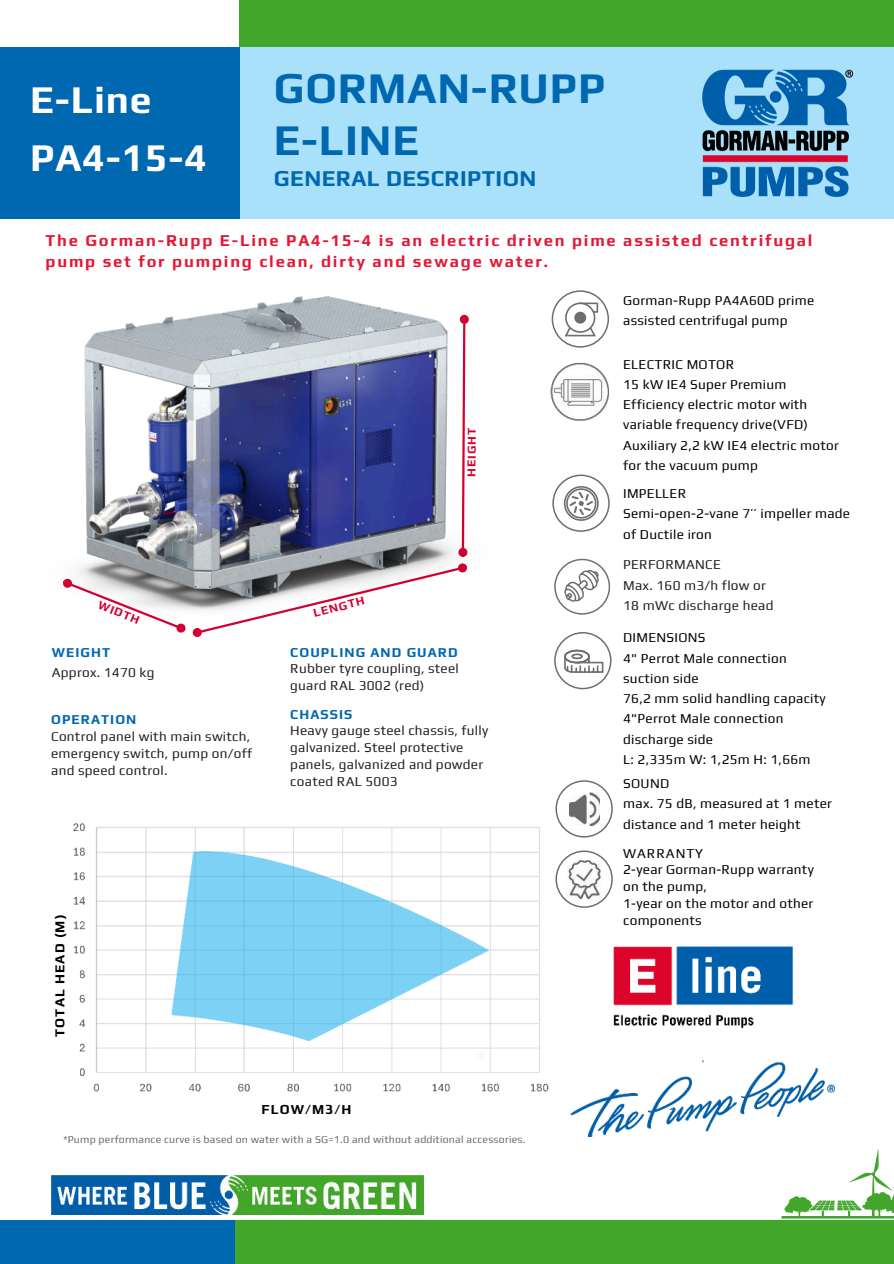
<style>
.page{position:relative;width:894px;height:1264px;background:#fff}
.page>*{position:absolute;margin:0;border:0;box-sizing:border-box;transform-origin:0 0}
.t1{font:700 43.5px/51.8px "Play";letter-spacing:.02em;color:#0067b1}
.t2{font:700 39px/57.3px "Play";letter-spacing:.02em;color:#fff}
.t3{font:700 37.5px/55.2px "Play";letter-spacing:.02em;color:#fff}
.t4{font:700 22.5px "Play";letter-spacing:.02em;color:#0067b1}
.t5{font:700 16.5px/20.2px "Play";letter-spacing:.11em;color:#e31836}
.t6{font:700 13.65px "Play";letter-spacing:.08em;color:#000}
.t7{font:13.5px/20.2px "Play";letter-spacing:.02em;color:#000}
.t8{font:13.5px/16.8px "Play";letter-spacing:.02em;color:#231f20}
.t9{font:700 13.5px "Play";letter-spacing:.08em;color:#0067b1}
.t10{font:700 12px "Play";letter-spacing:.07em;color:#d50032}
.t11{font:10.5px "Play";letter-spacing:.02em;color:#6b6b6b}
</style>
<div class="page">
<div style="left:234px;top:1220px;width:659px;height:43px;background:#41a62a"></div>
<div style="left:0;top:1220px;width:234px;height:43px;background:#0067b1"></div>
<svg style="left:555px;top:780px;width:57px;height:57px"></svg>
<svg style="left:555px;top:850px;width:57px;height:57px"></svg>
<svg style="left:781px;top:1149px;width:112px;height:69px"></svg>
<img style="left:570px;top:1060px;width:264px;height:76px">
<div style="left:239px;top:47px;width:654px;height:172px;background:#aae1fa"></div>
<div style="left:0;top:47px;width:239px;height:172px;background:#0067b1"></div>
<div style="left:239px;top:0;width:654px;height:47px;background:#41a62a"></div>
<img style="left:702px;top:69px;width:152px;height:128px">
<img style="left:51px;top:1175px;width:372px;height:39px">
<img style="left:613px;top:946px;width:180px;height:83px">
<div style="left:192px;top:627px;width:10px;height:10px;border:2px solid #d50032;border-radius:3px"></div>
<img style="left:63px;top:290px;width:538px;height:346px">
<img style="left:73px;top:823px;width:476px;height:269px">
<img style="left:172px;top:851px;width:316px;height:189px">
<img style="left:550px;top:362px;width:58px;height:59px">
<svg style="left:552px;top:291px;width:56px;height:56px"></svg>
<svg style="left:563px;top:302px;width:35px;height:36px"></svg>
<svg style="left:565px;top:303px;width:29px;height:29px"></svg>
<div style="left:565px;top:302px;width:30px;height:31px;border:2px solid #6d6e70;border-radius:50%"></div>
<div style="left:575px;top:312px;width:10px;height:11px;background:#6d6e70;border-radius:50%"></div>
<div style="left:574px;top:312px;width:12px;height:11px;border:2px solid #6d6e70;border-radius:50%"></div>
<div style="left:551px;top:290px;width:58px;height:57px;border:1px solid #6d6e70;border-radius:50%"></div>
<svg style="left:553px;top:557px;width:58px;height:58px"></svg>
<div style="left:554px;top:632px;width:56px;height:56px;background:#fff;border-radius:50%"></div>
<div style="left:564px;top:649px;width:25px;height:14px;border:2px solid #6d6e70;border-radius:50%"></div>
<svg style="left:564px;top:652px;width:40px;height:21px"></svg>
<div style="left:554px;top:632px;width:57px;height:57px;border:1px solid #6d6e70;border-radius:50%"></div>
<div style="left:553px;top:475px;width:55px;height:56px;background:#fff;border-radius:50%"></div>
<svg style="left:563px;top:486px;width:36px;height:35px"></svg>
<div style="left:552px;top:474px;width:57px;height:58px;border:1px solid #6d6e70;border-radius:50%"></div>
<h3 class="t3" style="left:51px;top:68px;width:118px">E-Line<br>T2-xx</h3>
<h2 class="t2" style="left:30px;top:69px;width:178px">E-Line<br>PA4-15-4</h2>
<h1 class="t1" style="left:274px;top:59px;width:333px">GORMAN-RUPP<br>E-LINE</h1>
<h3 class="t4" style="left:274px;top:163px;width:264px">GENERAL DESCRIPTION</h3>
<p class="t5" style="left:45px;top:229px;width:768px">The Gorman-Rupp E-Line PA4-15-4 is an electric driven pime assisted centrifugal pump set for pumping clean, dirty and sewage water.</p>
<p class="t10" style="left:463px;top:477px;width:50px;rotate:-90deg">HEIGHT</p>
<p class="t10" style="left:102px;top:596px;width:45px;rotate:22deg">WIDTH</p>
<p class="t9" style="left:52px;top:643px;width:60px">WEIGHT</p>
<p class="t8" style="left:52px;top:662px;width:104px">Approx. 1470 kg</p>
<p class="t9" style="left:51px;top:710px;width:87px">OPERATION</p>
<p class="t8" style="left:51px;top:727px;width:203px">Control panel with main switch, emergency switch, pump on/off and speed control.</p>
<p class="t10" style="left:311px;top:604px;width:54px;rotate:-14deg">LENGTH</p>
<p class="t9" style="left:290px;top:642px;width:169px">COUPLING AND GUARD</p>
<p class="t8" style="left:290px;top:659px;width:170px">Rubber tyre coupling, steel guard RAL 3002 (red)</p>
<p class="t9" style="left:290px;top:704px;width:63px">CHASSIS</p>
<p class="t8" style="left:290px;top:721px;width:199px">Heavy gauge steel chassis, fully galvanized. Steel protective panels, galvanized and powder coated RAL 5003</p>
<p class="t6" style="left:50px;top:1036px;width:124px;rotate:-90deg">TOTAL HEAD (M)</p>
<p class="t6" style="left:261px;top:1099px;width:91px">FLOW/M3/H</p>
<p class="t11" style="left:63px;top:1131px;width:463px">*Pump performance curve is based on water with a SG=1.0 and without additional accessories.</p>
<p class="t7" style="left:623px;top:289px;width:192px">Gorman-Rupp PA4A60D prime assisted centrifugal pump</p>
<p class="t7" style="left:623px;top:353px;width:217px">ELECTRIC MOTOR<br>15 kW IE4 Super Premium<br>Efficiency electric motor with variable frequency drive(VFD)<br>Auxiliary 2,2 kW IE4 electric motor for the vacuum pump</p>
<p class="t7" style="left:623px;top:482px;width:228px">IMPELLER<br>Semi-open-2-vane 7’’ impeller made of Ductile iron</p>
<p class="t8" style="left:623px;top:554px;width:152px;line-height:20.2px">PERFORMANCE<br>Max. 160 m3/h flow or<br>18 mWc discharge head</p>
<p class="t7" style="left:623px;top:626px;width:204px">DIMENSIONS<br>4" Perrot Male connection suction side<br>76,2 mm solid handling capacity<br>4"Perrot Male connection discharge side<br>L: 2,335m W: 1,25m H: 1,66m</p>
<p class="t7" style="left:623px;top:772px;width:210px">SOUND<br>max. 75 dB, measured at 1 meter distance and 1 meter height</p>
<p class="t7" style="left:623px;top:843px;width:192px;line-height:16.8px">WARRANTY<br>2-year Gorman-Rupp warranty on the pump,<br>1-year on the motor and other components</p>
</div>
